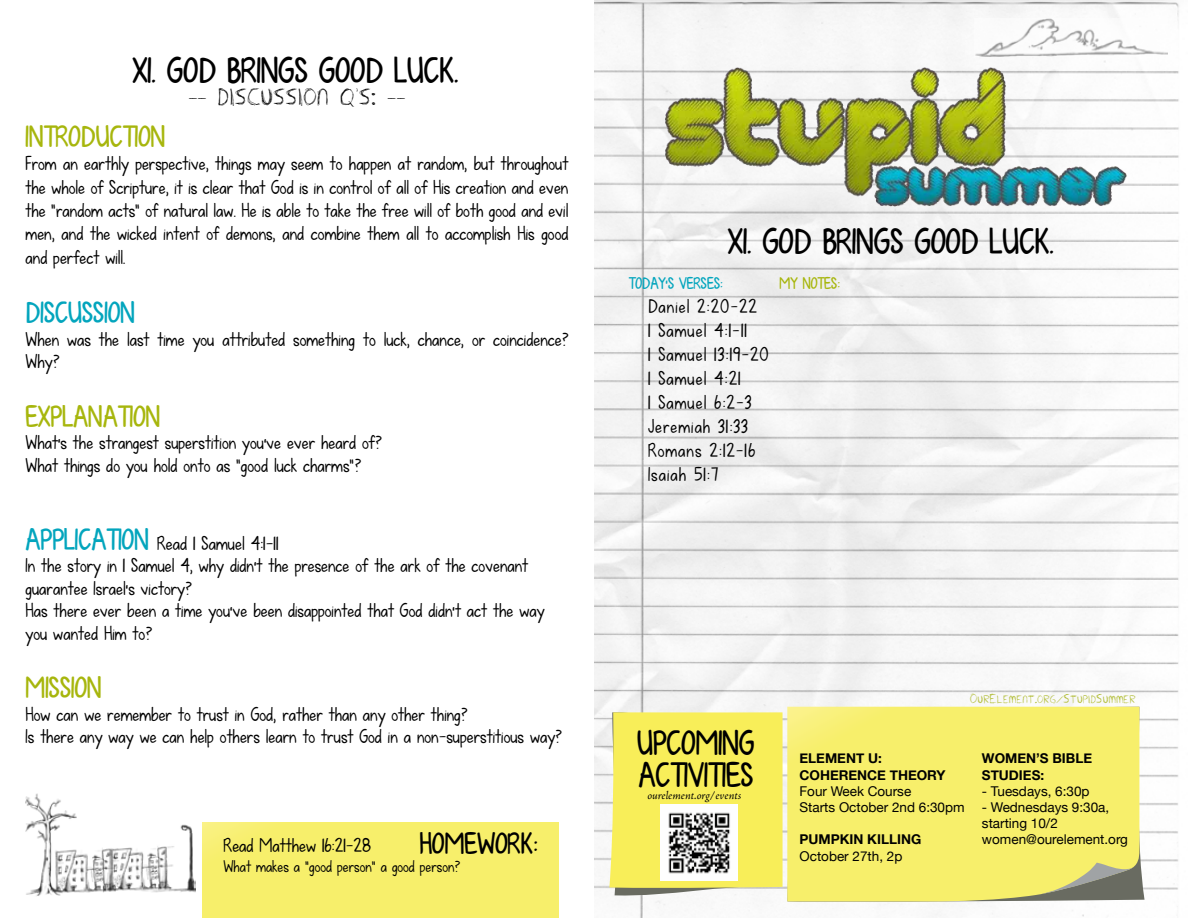
<style>
.page{position:relative;width:1188px;height:918px;background:#fff}
.page>*{position:absolute;margin:0;border:0;box-sizing:border-box;transform-origin:0 0}
.t1{font:700 36px "KG Fall For You";color:#000}
.t2{font:700 34.35px/32.1px "KG Fall For You";color:#000}
.t3{font:700 30px "KG Fall For You";color:#a7b60d}
.t4{font:700 30px "KG Fall For You";color:#03a5bd}
.t5{font:700 30px "KG Fall For You";color:#000}
.t6{font:21.75px "Extrafine";color:#000}
.t7{font:19.5px/22.5px "KG Fall For You";color:#000}
.t8{font:19.5px/24px "KG Fall For You";letter-spacing:.05em;color:#000}
.t9{font:16.5px "KG Fall For You";color:#000}
.t10{font:700 16.5px "KG Fall For You";color:#03a5bd}
.t11{font:700 16.5px "KG Fall For You";color:#a7b60d}
.t12{font:13.5px/16.2px "Helvetica Neue";color:#000}
.t13{font:700 13.5px/16.2px "Helvetica Neue";color:#000}
.t14{font:italic 11.85px "Adobe Jenson Pro";letter-spacing:-.005em;color:#000}
.t15{font:9.75px "Extrafine";color:#a2b00d}
.s1{font-weight:700;font-size:30px;color:#03a5bd}
.s2{font-size:12px}
</style>
<div class="page">
<img style="left:26px;top:793px;width:170px;height:103px">
<img style="left:594px;top:0;width:585px;height:918px">
<img style="left:654px;top:59px;width:482px;height:163px">
<svg style="left:787px;top:707px;width:358px;height:196px"></svg>
<svg style="left:787px;top:707px;width:352px;height:194px;background:#f5ed6d"></svg>
<svg style="left:1037px;top:863px;width:97px;height:32px;background:#b1ae71"></svg>
<div style="left:202px;top:823px;width:357px;height:95px;background:#f7ef6b"></div>
<svg style="left:609px;top:712px;width:174px;height:185px;background:#f4eb66"></svg>
<img style="left:661px;top:805px;width:76px;height:76px">
<img style="left:974px;top:19px;width:194px;height:38px">
<h1 class="t1" style="left:133px;top:48px;width:327px">XI. GOD BRINGS GOOD LUCK.</h1>
<p class="t6" style="left:189px;top:84px;width:218px">-- DISCUSSION Q'S: --</p>
<h3 class="t3" style="left:26px;top:118px;width:141px">INTRODUCTION</h3>
<p class="t7" style="left:26px;top:152px;width:544px;line-height:23.4px;text-align:justify">From an earthly perspective, things may seem to happen at random, but throughout the whole of Scripture, it is clear that God is in control of all of His creation and even the “random acts” of natural law. He is able to take the free will of both good and evil men, and the wicked intent of demons, and combine them all to accomplish His good and perfect will.</p>
<h3 class="t4" style="left:26px;top:294px;width:111px">DISCUSSION</h3>
<p class="t7" style="left:26px;top:328px;width:544px">When was the last time you attributed something to luck, chance, or coincidence?<br>Why?</p>
<h3 class="t3" style="left:26px;top:398px;width:136px">EXPLANATION</h3>
<p class="t7" style="left:26px;top:432px;width:358px">What’s the strangest superstition you’ve ever heard of?<br>What things do you hold onto as “good luck charms”?</p>
<p class="t7" style="left:26px;top:532px;width:521px"><span class="s1">APPLICATION</span> Read 1 Samuel 4:1-11<br>In the story in 1 Samuel 4, why didn’t the presence of the ark of the covenant guarantee Israel’s victory?<br>Has there ever been a time you’ve been disappointed that God didn’t act the way you wanted Him to?</p>
<h3 class="t3" style="left:26px;top:669px;width:78px">MISSION</h3>
<p class="t7" style="left:26px;top:703px;width:538px">How can we remember to trust in God, rather than any other thing?<br>Is there any way we can help others learn to trust God in a non-superstitious way?</p>
<h3 class="t5" style="left:419px;top:825px;width:120px">HOMEWORK:</h3>
<p class="t7" style="left:224px;top:835px;width:148px">Read Matthew 16:21-28</p>
<p class="t9" style="left:224px;top:856px;width:238px">What makes a “good person” a good person?</p>
<h1 class="t1" style="left:728px;top:219px;width:327px">XI. GOD BRINGS GOOD LUCK.</h1>
<p class="t10" style="left:629px;top:273px;width:96px">TODAY’S VERSES:</p>
<p class="t11" style="left:780px;top:273px;width:62px">MY NOTES:</p>
<p class="t8" style="left:648px;top:294px;width:122px">Daniel 2:20-22<br>1 Samuel 4:1-11<br>1 Samuel 13:19-20<br>1 Samuel 4:21<br>1 Samuel 6:2-3<br>Jeremiah 31:33<br>Romans 2:12-16<br>Isaiah 51:7</p>
<h2 class="t2" style="left:637px;top:728px;width:119px">UPCOMING<br>ACTIVITI</h2>
<h2 class="t2" style="left:726px;top:760px;width:28px">ES</h2>
<p class="t14" style="left:647px;top:788px;width:95px">ourelement.org/events</p>
<p class="t15" style="left:970px;top:694px;width:167px"><span class="s2">O</span>UR<span class="s2">E</span>LEMENT.ORG/<span class="s2">S</span>TUPID<span class="s2">S</span>UMMER</p>
<p class="t13" style="left:800px;top:750px;width:84px">ELEMENT U:<br>COHERENCE</p>
<p class="t13" style="left:890px;top:766px;width:57px">THEORY</p>
<p class="t12" style="left:800px;top:782px;width:167px">Four Week Course<br>Starts October 2nd 6:30pm</p>
<p class="t13" style="left:800px;top:831px;width:123px">PUMPKIN KILLING</p>
<p class="t12" style="left:800px;top:847px;width:104px">October 27th, 2p</p>
<p class="t13" style="left:982px;top:750px;width:112px">WOMEN’S BIBLE<br>STUDIES:</p>
<p class="t12" style="left:982px;top:782px;width:109px">- Tuesdays, 6:30p</p>
<p class="t12" style="left:982px;top:798px;width:147px">- Wednesdays 9:30a, starting 10/2 women@ourelement.org</p>
</div>
